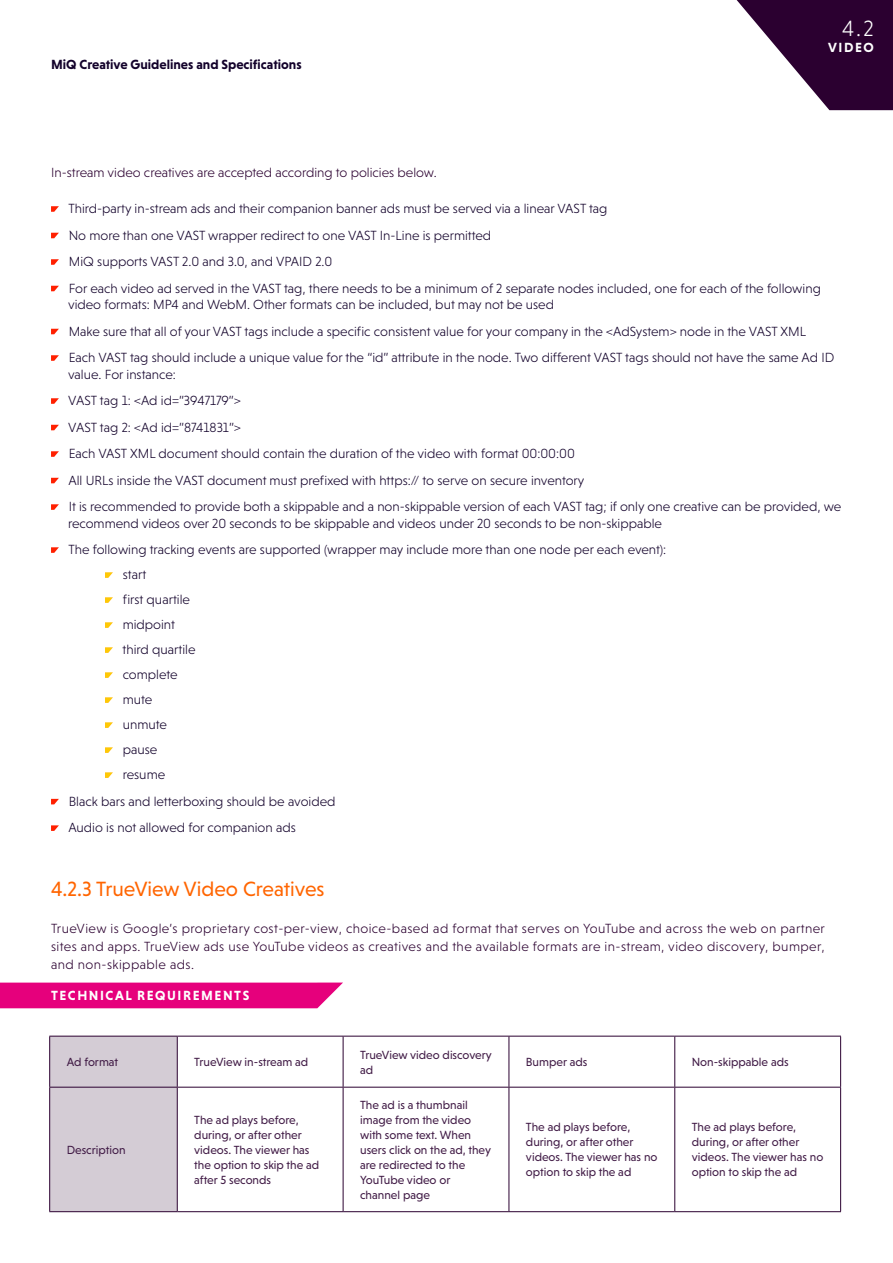
<style>
.page{position:relative;width:893px;height:1263px;background:#fff}
.page>*{position:absolute;margin:0;border:0;box-sizing:border-box;transform-origin:0 0}
.t1{font:300 22.5px "Niveau Grotesk";color:#fff}
.t2{font:21px "Niveau Grotesk";color:#ff6500}
.t3{font:300 13.5px/26.5px "Niveau Grotesk";color:#13022b}
.t4{font:300 13.5px/18px "Niveau Grotesk";color:#2b0030;text-align:justify}
.t5{font:700 13.5px "Niveau Grotesk";color:#13022b}
.t6{font:700 13.5px "Niveau Grotesk";letter-spacing:.115em;color:#fff}
.t7{font:12px/15px "Niveau Grotesk";color:#401a45}
</style>
<div class="page">
<svg style="left:51px;top:206px;width:8px;height:6px"></svg>
<svg style="left:51px;top:233px;width:8px;height:5px"></svg>
<svg style="left:51px;top:259px;width:8px;height:6px"></svg>
<svg style="left:51px;top:286px;width:8px;height:5px"></svg>
<svg style="left:51px;top:329px;width:8px;height:5px"></svg>
<svg style="left:51px;top:355px;width:8px;height:6px"></svg>
<svg style="left:51px;top:398px;width:8px;height:6px"></svg>
<svg style="left:51px;top:425px;width:8px;height:5px"></svg>
<svg style="left:51px;top:451px;width:8px;height:6px"></svg>
<svg style="left:51px;top:478px;width:8px;height:5px"></svg>
<svg style="left:51px;top:504px;width:8px;height:6px"></svg>
<svg style="left:51px;top:547px;width:8px;height:6px"></svg>
<svg style="left:105px;top:572px;width:8px;height:6px"></svg>
<svg style="left:105px;top:597px;width:8px;height:6px"></svg>
<svg style="left:105px;top:622px;width:8px;height:6px"></svg>
<svg style="left:105px;top:647px;width:8px;height:6px"></svg>
<svg style="left:105px;top:672px;width:8px;height:6px"></svg>
<svg style="left:105px;top:697px;width:8px;height:6px"></svg>
<svg style="left:105px;top:722px;width:8px;height:6px"></svg>
<svg style="left:105px;top:747px;width:8px;height:6px"></svg>
<svg style="left:105px;top:772px;width:8px;height:6px"></svg>
<svg style="left:51px;top:799px;width:8px;height:5px"></svg>
<svg style="left:51px;top:825px;width:8px;height:6px"></svg>
<svg style="left:737px;top:0;width:156px;height:110px"></svg>
<svg style="left:0;top:982px;width:343px;height:26px;background:#e70e83"></svg>
<div style="left:50px;top:1037px;width:127px;height:174px;background:#d4ccd5"></div>
<svg style="left:178px;top:1037px;width:662px;height:174px"></svg>
<hr style="left:49px;top:1036px;width:128px;height:1px;background:#2b0030">
<hr style="left:49px;top:1036px;width:1px;height:51px;background:#2b0030">
<hr style="left:177px;top:1036px;width:166px;height:1px;background:#2b0030">
<hr style="left:177px;top:1036px;width:1px;height:51px;background:#2b0030">
<hr style="left:343px;top:1036px;width:166px;height:1px;background:#2b0030">
<hr style="left:343px;top:1036px;width:1px;height:51px;background:#2b0030">
<hr style="left:509px;top:1036px;width:166px;height:1px;background:#2b0030">
<hr style="left:509px;top:1036px;width:1px;height:51px;background:#2b0030">
<hr style="left:675px;top:1036px;width:166px;height:1px;background:#2b0030">
<hr style="left:674px;top:1036px;width:1px;height:51px;background:#2b0030">
<hr style="left:840px;top:1036px;width:1px;height:51px;background:#2b0030">
<hr style="left:49px;top:1087px;width:128px;height:1px;background:#2b0030">
<hr style="left:49px;top:1087px;width:1px;height:124px;background:#2b0030">
<hr style="left:177px;top:1087px;width:166px;height:1px;background:#2b0030">
<hr style="left:177px;top:1087px;width:1px;height:124px;background:#2b0030">
<hr style="left:343px;top:1087px;width:166px;height:1px;background:#2b0030">
<hr style="left:343px;top:1087px;width:1px;height:124px;background:#2b0030">
<hr style="left:509px;top:1087px;width:166px;height:1px;background:#2b0030">
<hr style="left:509px;top:1087px;width:1px;height:124px;background:#2b0030">
<hr style="left:675px;top:1087px;width:166px;height:1px;background:#2b0030">
<hr style="left:674px;top:1087px;width:1px;height:124px;background:#2b0030">
<hr style="left:840px;top:1087px;width:1px;height:124px;background:#2b0030">
<hr style="left:49px;top:1211px;width:128px;height:1px;background:#2b0030">
<hr style="left:177px;top:1211px;width:166px;height:1px;background:#2b0030">
<hr style="left:343px;top:1211px;width:166px;height:1px;background:#2b0030">
<hr style="left:509px;top:1211px;width:166px;height:1px;background:#2b0030">
<hr style="left:675px;top:1211px;width:166px;height:1px;background:#2b0030">
<p class="t5" style="left:51px;top:57px;width:252px">MiQ Creative Guidelines and Specifications</p>
<h1 class="t1" style="left:842px;top:16px;width:33px">4.2</h1>
<p class="t6" style="left:828px;top:40px;width:47px">VIDEO</p>
<p class="t4" style="left:51px;top:163px;width:387px">In-stream video creatives are accepted according to policies below.</p>
<p class="t3" style="left:68px;top:195px;width:754px">Third-party in-stream ads and their companion banner ads must be served via a linear VAST tag<br>No more than one VAST wrapper redirect to one VAST In-Line is permitted<br>MiQ supports VAST 2.0 and 3.0, and VPAID 2.0<br>For each video ad served in the VAST tag, there needs to be a minimum of 2 separate nodes included, one for each of the following</p>
<p class="t3" style="left:68px;top:291px;width:768px">video formats: MP4 and WebM. Other formats can be included, but may not be used<br>Make sure that all of your VAST tags include a specific consistent value for your company in the &lt;AdSystem&gt; node in the VAST XML<br>Each VAST tag should include a unique value for the “id” attribute in the node. Two different VAST tags should not have the same Ad ID</p>
<p class="t3" style="left:68px;top:361px;width:775px">value. For instance:<br>VAST tag 1: &lt;Ad id=”3947179”&gt;<br>VAST tag 2: &lt;Ad id=”8741831”&gt;<br>Each VAST XML document should contain the duration of the video with format 00:00:00<br>All URLs inside the VAST document must prefixed with https:// to serve on secure inventory<br>It is recommended to provide both a skippable and a non-skippable version of each VAST tag; if only one creative can be provided, we</p>
<p class="t3" style="left:68px;top:510px;width:600px">recommend videos over 20 seconds to be skippable and videos under 20 seconds to be non-skippable<br>The following tracking events are supported (wrapper may include more than one node per each event):</p>
<p class="t3" style="left:123px;top:562px;width:74px;line-height:25px">start<br>first quartile midpoint third quartile complete mute unmute pause resume</p>
<p class="t3" style="left:68px;top:788px;width:269px">Black bars and letterboxing should be avoided<br>Audio is not allowed for companion ads</p>
<h2 class="t2" style="left:51px;top:877px;width:275px">4.2.3 TrueView Video Creatives</h2>
<p class="t4" style="left:51px;top:919px;width:775px">TrueView is Google’s proprietary cost-per-view, choice-based ad format that serves on YouTube and across the web on partner sites and apps. TrueView ads use YouTube videos as creatives and the available formats are in-stream, video discovery, bumper, and non-skippable ads.</p>
<p class="t6" style="left:51px;top:988px;width:200px">TECHNICAL REQUIREMENTS</p>
<p class="t7" style="left:67px;top:1054px;width:53px">Ad format</p>
<p class="t7" style="left:194px;top:1054px;width:116px">TrueView in-stream ad</p>
<p class="t7" style="left:360px;top:1047px;width:133px">TrueView video discovery ad</p>
<p class="t7" style="left:526px;top:1054px;width:63px">Bumper ads</p>
<p class="t7" style="left:692px;top:1054px;width:98px">Non-skippable ads</p>
<p class="t7" style="left:67px;top:1142px;width:60px">Description</p>
<p class="t7" style="left:194px;top:1112px;width:126px">The ad plays before, during, or after other videos. The viewer has the option to skip the ad after 5 seconds</p>
<p class="t7" style="left:360px;top:1097px;width:132px">The ad is a thumbnail image from the video with some text. When users click on the ad, they are redirected to the<br>YouTube video or channel page</p>
<p class="t7" style="left:526px;top:1120px;width:133px">The ad plays before, during, or after other videos. The viewer has no option to skip the ad</p>
<p class="t7" style="left:692px;top:1120px;width:133px">The ad plays before, during, or after other videos. The viewer has no option to skip the ad</p>
</div>
